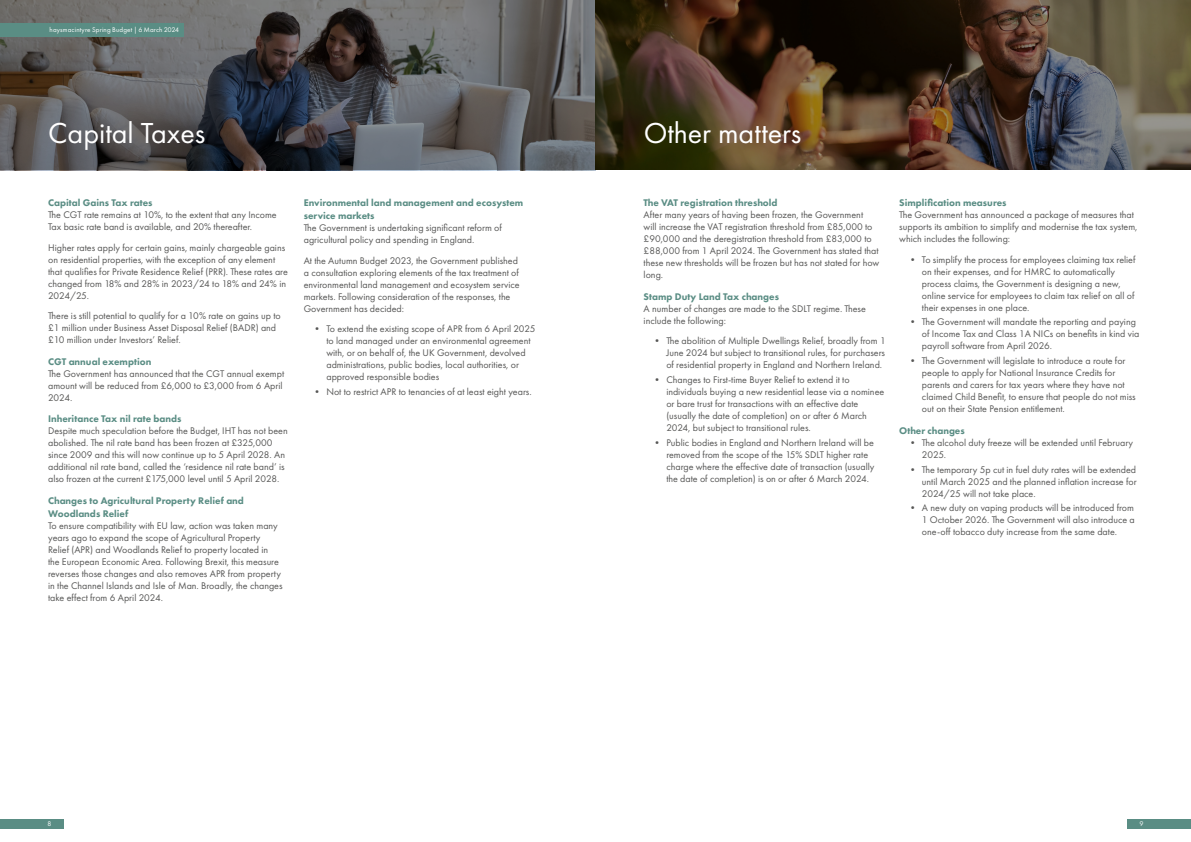
<style>
.page{position:relative;width:1191px;height:842px;background:#fff}
.page>*{position:absolute;margin:0;border:0;box-sizing:border-box;transform-origin:0 0}
.t1{font:30px "Futura PT";color:#fff}
.t2{font:10px/12px "Futura PT";color:#575756}
.t3{font:800 10px/13px "Futura PT";color:#5a8d84}
.t4{font:7px "Futura PT";letter-spacing:.02em;color:#fff}
</style>
<div class="page">
<img style="left:0;top:0;width:1191px;height:170px">
<div style="left:0;top:819px;width:51px;height:9px;background:#5a8d84"></div>
<div style="left:48px;top:819px;width:16px;height:9px;background:#5a8d84"></div>
<div style="left:1139px;top:819px;width:52px;height:9px;background:#5a8d84"></div>
<div style="left:1127px;top:819px;width:16px;height:9px;background:#5a8d84"></div>
<div style="left:0;top:23px;width:183px;height:14px;background:#5a8d84"></div>
<p class="t4" style="left:50px;top:26px;width:131px">haysmacintyre Spring Budget | 6 March 2024</p>
<h1 class="t1" style="left:48px;top:115px;width:159px">Capital Taxes</h1>
<p class="t3" style="left:48px;top:196px;width:106px">Capital Gains Tax rates</p>
<p class="t2" style="left:48px;top:209px;width:230px">The CGT rate remains at 10%, to the extent that any Income<br>Tax basic rate band is available, and 20% thereafter.</p>
<p class="t2" style="left:48px;top:241px;width:241px">Higher rates apply for certain gains, mainly chargeable gains on residential properties, with the exception of any element that qualifies for Private Residence Relief (PRR). These rates are changed from 18% and 28% in 2023/24 to 18% and 24% in 2024/25.</p>
<p class="t2" style="left:48px;top:310px;width:234px">There is still potential to qualify for a 10% rate on gains up to £1 million under Business Asset Disposal Relief (BADR) and £10 million under Investors’ Relief.</p>
<p class="t3" style="left:48px;top:355px;width:105px">CGT annual exemption</p>
<p class="t2" style="left:48px;top:367px;width:237px">The Government has announced that the CGT annual exempt amount will be reduced from £6,000 to £3,000 from 6 April<br>2024.</p>
<p class="t3" style="left:48px;top:412px;width:135px">Inheritance Tax nil rate bands</p>
<p class="t2" style="left:48px;top:425px;width:241px">Despite much speculation before the Budget, IHT has not been abolished. The nil rate band has been frozen at £325,000 since 2009 and this will now continue up to 5 April 2028. An additional nil rate band, called the ‘residence nil rate band’ is also frozen at the current £175,000 level until 5 April 2028.</p>
<p class="t3" style="left:48px;top:494px;width:197px">Changes to Agricultural Property Relief and<br>Woodlands Relief</p>
<p class="t2" style="left:48px;top:519px;width:236px">To ensure compatibility with EU law, action was taken many years ago to expand the scope of Agricultural Property Relief (APR) and Woodlands Relief to property located in<br>the European Economic Area. Following Brexit, this measure reverses those changes and also removes APR from property in the Channel Islands and Isle of Man. Broadly, the changes take effect from 6 April 2024.</p>
<p class="t3" style="left:304px;top:196px;width:221px">Environmental land management and ecosystem service markets</p>
<p class="t2" style="left:304px;top:222px;width:200px">The Government is undertaking significant reform of agricultural policy and spending in England.</p>
<p class="t2" style="left:304px;top:254px;width:217px">At the Autumn Budget 2023, the Government published a consultation exploring elements of the tax treatment of environmental land management and ecosystem service markets. Following consideration of the responses, the Government has decided:</p>
<p class="t2" style="left:326px;top:323px;width:211px;text-indent:-14px">• To extend the existing scope of APR from 6 April 2025 to land managed under an environmental agreement with, or on behalf of, the UK Government, devolved administrations, public bodies, local authorities, or approved responsible bodies</p>
<p class="t2" style="left:312px;top:385px;width:221px">• Not to restrict APR to tenancies of at least eight years.</p>
<h1 class="t1" style="left:643px;top:115px;width:159px">Other matters</h1>
<p class="t3" style="left:643px;top:196px;width:135px">The VAT registration threshold</p>
<p class="t2" style="left:643px;top:209px;width:237px">After many years of having been frozen, the Government<br>will increase the VAT registration threshold from £85,000 to £90,000 and the deregistration threshold from £83,000 to £88,000 from 1 April 2024. The Government has stated that these new thresholds will be frozen but has not stated for how long.</p>
<p class="t3" style="left:643px;top:290px;width:137px">Stamp Duty Land Tax changes</p>
<p class="t2" style="left:643px;top:302px;width:224px">A number of changes are made to the SDLT regime. These include the following:</p>
<p class="t2" style="left:666px;top:335px;width:221px;text-align:justify;text-indent:-14px">• The abolition of Multiple Dwellings Relief, broadly from 1<br>June 2024 but subject to transitional rules, for purchasers of residential property in England and Northern Ireland.</p>
<p class="t2" style="left:666px;top:373px;width:219px;text-indent:-14px">• Changes to First-time Buyer Relief to extend it to individuals buying a new residential lease via a nominee or bare trust for transactions with an effective date (usually the date of completion) on or after 6 March 2024, but subject to transitional rules.</p>
<p class="t2" style="left:666px;top:436px;width:210px;text-indent:-14px">• Public bodies in England and Northern Ireland will be removed from the scope of the 15% SDLT higher rate charge where the effective date of transaction (usually the date of completion) is on or after 6 March 2024.</p>
<p class="t3" style="left:899px;top:196px;width:109px">Simplification measures</p>
<p class="t2" style="left:899px;top:209px;width:240px">The Government has announced a package of measures that supports its ambition to simplify and modernise the tax system, which includes the following:</p>
<p class="t2" style="left:922px;top:253px;width:215px;text-indent:-14px">• To simplify the process for employees claiming tax relief on their expenses, and for HMRC to automatically process claims, the Government is designing a new, online service for employees to claim tax relief on all of their expenses in one place.</p>
<p class="t2" style="left:922px;top:316px;width:219px;text-indent:-14px">• The Government will mandate the reporting and paying of Income Tax and Class 1A NICs on benefits in kind via payroll software from April 2026.</p>
<p class="t2" style="left:922px;top:355px;width:215px;text-indent:-14px">• The Government will legislate to introduce a route for people to apply for National Insurance Credits for parents and carers for tax years where they have not claimed Child Benefit, to ensure that people do not miss out on their State Pension entitlement.</p>
<p class="t3" style="left:899px;top:424px;width:67px">Other changes</p>
<p class="t2" style="left:922px;top:436px;width:213px;text-indent:-14px">• The alcohol duty freeze will be extended until February<br>2025.</p>
<p class="t2" style="left:922px;top:463px;width:216px;text-align:justify;text-indent:-14px">• The temporary 5p cut in fuel duty rates will be extended until March 2025 and the planned inflation increase for 2024/25 will not take place.</p>
<p class="t2" style="left:922px;top:502px;width:214px;text-align:justify;text-indent:-14px">• A new duty on vaping products will be introduced from 1 October 2026. The Government will also introduce a one-off tobacco duty increase from the same date.</p>
<p class="t4" style="left:48px;top:820px;width:5px">8</p>
<p class="t4" style="left:1139px;top:820px;width:5px">9</p>
</div>
